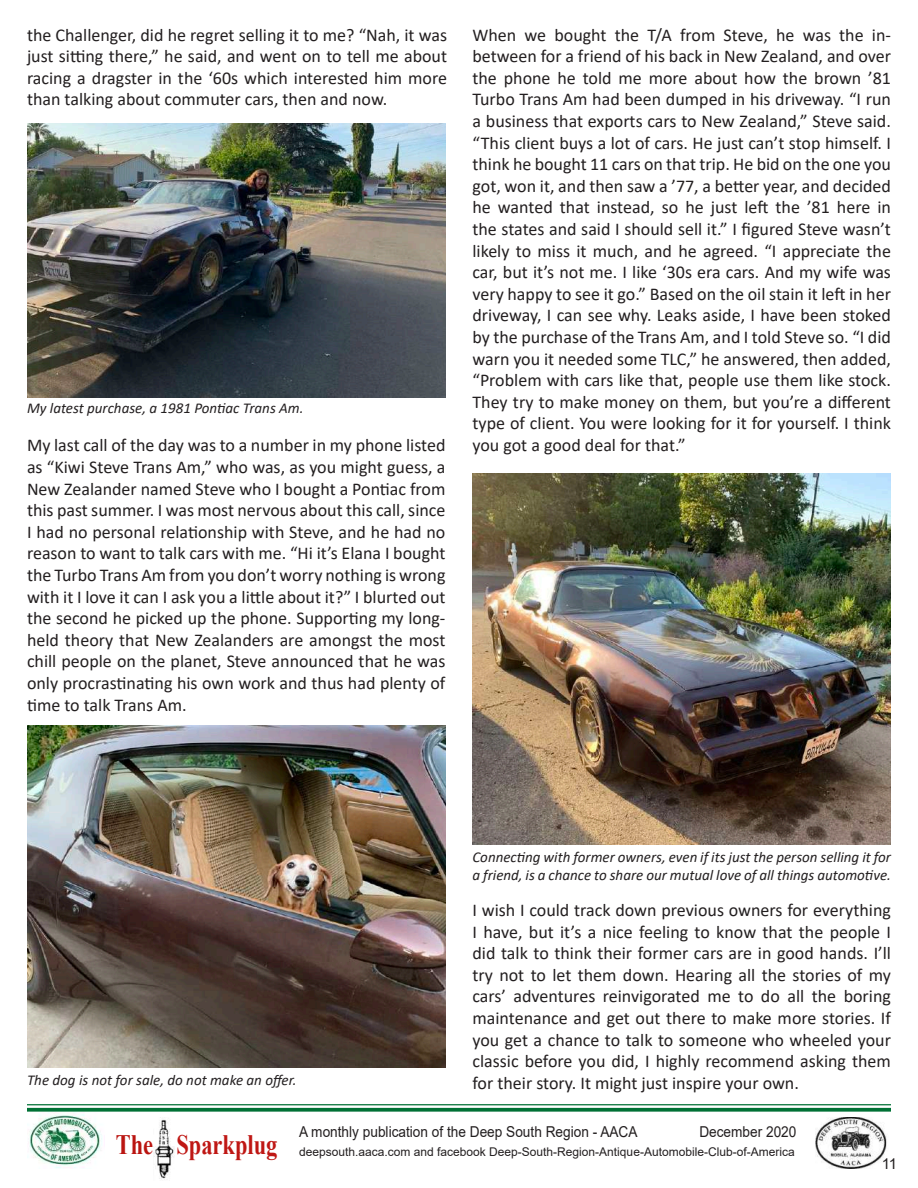
<style>
.page{position:relative;width:918px;height:1188px;background:#fff}
.page>*{position:absolute;margin:0;border:0;box-sizing:border-box;transform-origin:0 0}
.t1{font:700 28.05px "Times New Roman";color:#bf1714;scale:.8 1}
.t2{font:18px/21.6px "Calibri";color:#231f20;text-align:justify}
.t3{font:italic 15px/18px "Calibri";color:#231f20}
.t4{font:15px "Arial";color:#231f20;scale:.91 1}
.t5{font:15px "Arial";color:#231f20}
.t6{font:12px "Arial";color:#231f20}
.s1{color:#ba1511}
</style>
<div class="page">
<img style="left:27px;top:1112px;width:75px;height:56px">
<img style="left:153px;top:1117px;width:21px;height:62px">
<img style="left:815px;top:1117px;width:72px;height:52px">
<hr style="left:27px;top:1104px;width:864px;height:1px;background:#007135">
<svg style="left:27px;top:1108px;width:864px;height:4px;background:#177e47"></svg>
<img style="left:27px;top:123px;width:419px;height:274px">
<img style="left:27px;top:726px;width:418px;height:341px">
<img style="left:472px;top:473px;width:419px;height:372px">
<p class="t2" style="left:27px;top:23px;width:422px">the Challenger, did he regret selling it to me? “Nah, it was just sitting there,” he said, and went on to tell me about racing a dragster in the ‘60s which interested him more than talking about commuter cars, then and now.</p>
<p class="t3" style="left:27px;top:398px;width:278px">My latest purchase, a 1981 Pontiac Trans Am.</p>
<p class="t2" style="left:27px;top:434px;width:420px">My last call of the day was to a number in my phone listed as “Kiwi Steve Trans Am,” who was, as you might guess, a New Zealander named Steve who I bought a Pontiac from this past summer. I was most nervous about this call, since I had no personal relationship with Steve, and he had no reason to want to talk cars with me. “Hi it’s Elana I bought the Turbo Trans Am from you don’t worry nothing is wrong with it I love it can I ask you a little about it?” I blurted out the second he picked up the phone. Supporting my long&shy;held theory that New Zealanders are amongst the most chill people on the planet, Steve announced that he was only procrastinating his own work and thus had plenty of time to talk Trans Am.</p>
<p class="t2" style="left:472px;top:23px;width:420px">When we bought the T/A from Steve, he was the in&shy;between for a friend of his back in New Zealand, and over the phone he told me more about how the brown ’81<br>Turbo Trans Am had been dumped in his driveway. “I run a business that exports cars to New Zealand,” Steve said. “This client buys a lot of cars. He just can’t stop himself. I think he bought 11 cars on that trip. He bid on the one you got, won it, and then saw a ’77, a better year, and decided he wanted that instead, so he just left the ’81 here in the states and said I should sell it.” I figured Steve wasn’t likely to miss it much, and he agreed. “I appreciate the car, but it’s not me. I like ‘30s era cars. And my wife was very happy to see it go.” Based on the oil stain it left in her driveway, I can see why. Leaks aside, I have been stoked by the purchase of the Trans Am, and I told Steve so. “I did warn you it needed some TLC,” he answered, then added, “Problem with cars like that, people use them like stock.<br>They try to make money on them, but you’re a different type of client. You were looking for it for yourself. I think you got a good deal for that.”</p>
<p class="t3" style="left:27px;top:1070px;width:271px">The dog is not for sale, do not make an offer.</p>
<p class="t3" style="left:472px;top:847px;width:420px">Connecting with former owners, even if its just the person selling it for a friend, is a chance to share our mutual love of all things automotive.</p>
<p class="t2" style="left:472px;top:899px;width:420px">I wish I could track down previous owners for everything I have, but it’s a nice feeling to know that the people I did talk to think their former cars are in good hands. I’ll try not to let them down. Hearing all the stories of my cars’ adventures reinvigorated me to do all the boring maintenance and get out there to make more stories. If you get a chance to talk to someone who wheeled your classic before you did, I highly recommend asking them for their story. It might just inspire your own.</p>
<h1 class="t1" style="left:116px;top:1124px;width:204px"><span class="s1">The</span> Sparkplug</h1>
<p class="t4" style="left:299px;top:1122px;width:373px">A monthly publication of the Deep South Region - AACA</p>
<p class="t4" style="left:699px;top:1122px;width:108px">December 2020</p>
<p class="t6" style="left:299px;top:1144px;width:497px">deepsouth.aaca.com and facebook Deep-South-Region-Antique-Automobile-Club-of-America</p>
<p class="t5" style="left:882px;top:1153px;width:17px">11</p>
</div>
